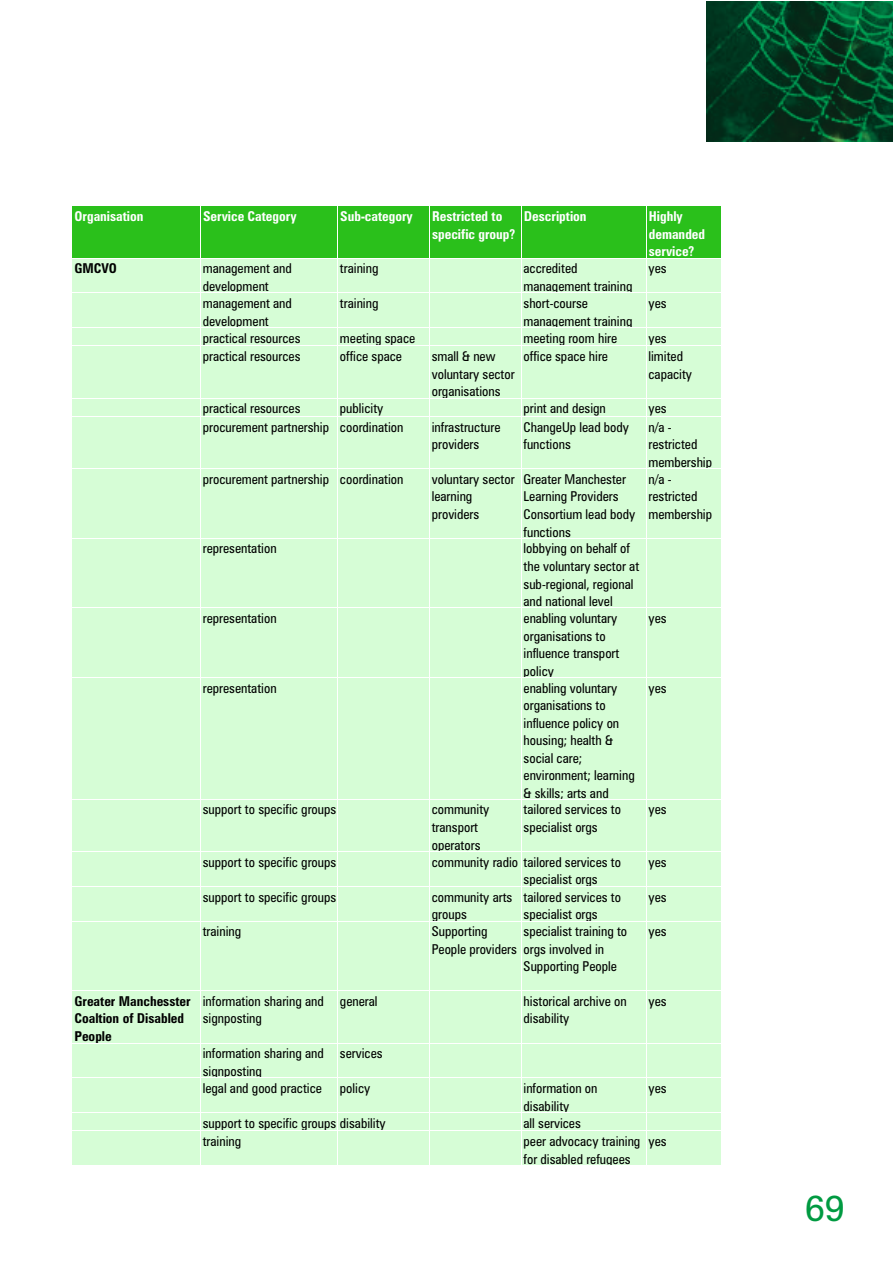
<style>
.page{position:relative;width:893px;height:1263px;background:#fff}
.page>*{position:absolute;margin:0;border:0;box-sizing:border-box;transform-origin:0 0}
.t1{font:36px "Zurich BT";color:#009a41}
.t2{font:condensed 13.65px/17.5px "Zurich BT";color:#000}
.t3{font:700 condensed 13.65px/17.5px "Zurich BT";color:#fff}
.t4{font:700 condensed 13.65px/17.5px "Zurich BT";color:#000}
</style>
<div class="page">
<div style="left:72px;top:206px;width:649px;height:52px;background:#2ac01b"></div>
<div style="left:72px;top:258px;width:649px;height:908px;background:#d6fdd6"></div>
<hr style="left:200px;top:206px;width:1px;height:960px;background:#fff">
<hr style="left:337px;top:206px;width:1px;height:960px;background:#fff">
<hr style="left:429px;top:206px;width:1px;height:960px;background:#fff">
<hr style="left:521px;top:206px;width:1px;height:960px;background:#fff">
<hr style="left:645px;top:206px;width:1px;height:960px;background:#fff">
<hr style="left:72px;top:258px;width:650px;height:1px;background:#fff">
<hr style="left:72px;top:292px;width:650px;height:1px;background:#fff">
<hr style="left:72px;top:327px;width:650px;height:1px;background:#fff">
<hr style="left:72px;top:345px;width:650px;height:1px;background:#fff">
<hr style="left:72px;top:398px;width:650px;height:1px;background:#fff">
<hr style="left:72px;top:416px;width:650px;height:1px;background:#fff">
<hr style="left:72px;top:468px;width:650px;height:1px;background:#fff">
<hr style="left:72px;top:538px;width:650px;height:1px;background:#fff">
<hr style="left:72px;top:607px;width:650px;height:1px;background:#fff">
<hr style="left:72px;top:677px;width:650px;height:1px;background:#fff">
<hr style="left:72px;top:799px;width:650px;height:1px;background:#fff">
<hr style="left:72px;top:851px;width:650px;height:1px;background:#fff">
<hr style="left:72px;top:886px;width:650px;height:1px;background:#fff">
<hr style="left:72px;top:921px;width:650px;height:1px;background:#fff">
<hr style="left:72px;top:990px;width:650px;height:1px;background:#fff">
<hr style="left:72px;top:1043px;width:650px;height:1px;background:#fff">
<hr style="left:72px;top:1077px;width:650px;height:1px;background:#fff">
<hr style="left:72px;top:1112px;width:650px;height:1px;background:#fff">
<hr style="left:72px;top:1130px;width:650px;height:1px;background:#fff">
<hr style="left:72px;top:1165px;width:650px;height:1px;background:#fff">
<img style="left:706px;top:2px;width:186px;height:140px">
<p class="t3" style="left:74px;top:207px;width:71px">Organisation</p>
<p class="t3" style="left:203px;top:207px;width:95px">Service Category</p>
<p class="t3" style="left:340px;top:207px;width:74px">Sub-category</p>
<p class="t3" style="left:432px;top:207px;width:85px">Restricted to specific group?</p>
<p class="t3" style="left:524px;top:207px;width:64px">Description</p>
<p class="t3" style="left:648px;top:207px;width:58px">Highly demanded service?</p>
<p class="t4" style="left:74px;top:260px;width:44px">GMCVO</p>
<p class="t2" style="left:203px;top:261px;width:91px">management and development</p>
<p class="t2" style="left:340px;top:261px;width:40px">training</p>
<p class="t2" style="left:523px;top:261px;width:110px">accredited management training</p>
<p class="t2" style="left:648px;top:261px;width:20px">yes</p>
<p class="t2" style="left:203px;top:296px;width:91px">management and development</p>
<p class="t2" style="left:340px;top:296px;width:40px">training</p>
<p class="t2" style="left:523px;top:296px;width:110px">short-course management training</p>
<p class="t2" style="left:648px;top:296px;width:20px">yes</p>
<p class="t2" style="left:203px;top:331px;width:99px">practical resources</p>
<p class="t2" style="left:340px;top:331px;width:77px">meeting space</p>
<p class="t2" style="left:523px;top:331px;width:95px">meeting room hire</p>
<p class="t2" style="left:648px;top:331px;width:20px">yes</p>
<p class="t2" style="left:203px;top:349px;width:99px">practical resources</p>
<p class="t2" style="left:340px;top:349px;width:64px">office space</p>
<p class="t2" style="left:431px;top:349px;width:84px">small &amp; new voluntary sector organisations</p>
<p class="t2" style="left:523px;top:349px;width:86px">office space hire</p>
<p class="t2" style="left:648px;top:349px;width:45px">limited capacity</p>
<p class="t2" style="left:203px;top:401px;width:99px">practical resources</p>
<p class="t2" style="left:340px;top:401px;width:45px">publicity</p>
<p class="t2" style="left:523px;top:401px;width:84px">print and design</p>
<p class="t2" style="left:648px;top:401px;width:20px">yes</p>
<p class="t2" style="left:203px;top:420px;width:202px">procurement partnership coordination</p>
<p class="t2" style="left:432px;top:420px;width:70px">infrastructure providers</p>
<p class="t2" style="left:523px;top:420px;width:107px">ChangeUp lead body functions</p>
<p class="t2" style="left:648px;top:420px;width:65px">n/a - restricted membership</p>
<p class="t2" style="left:203px;top:472px;width:202px">procurement partnership coordination</p>
<p class="t2" style="left:432px;top:472px;width:84px">voluntary sector learning providers</p>
<p class="t2" style="left:523px;top:472px;width:113px">Greater Manchester<br>Learning Providers<br>Consortium lead body functions</p>
<p class="t2" style="left:648px;top:472px;width:65px">n/a - restricted membership</p>
<p class="t2" style="left:203px;top:541px;width:75px">representation</p>
<p class="t2" style="left:523px;top:541px;width:117px">lobbying on behalf of the voluntary sector at sub-regional, regional and national level</p>
<p class="t2" style="left:203px;top:611px;width:75px">representation</p>
<p class="t2" style="left:523px;top:611px;width:97px">enabling voluntary organisations to influence transport policy</p>
<p class="t2" style="left:648px;top:611px;width:20px">yes</p>
<p class="t2" style="left:203px;top:681px;width:75px">representation</p>
<p class="t2" style="left:523px;top:681px;width:113px">enabling voluntary organisations to influence policy on housing; health &amp; social care; environment; learning &amp; skills; arts and</p>
<p class="t2" style="left:648px;top:681px;width:20px">yes</p>
<p class="t2" style="left:203px;top:802px;width:135px">support to specific groups</p>
<p class="t2" style="left:431px;top:802px;width:59px">community transport operators</p>
<p class="t2" style="left:523px;top:802px;width:99px">tailored services to specialist orgs</p>
<p class="t2" style="left:648px;top:802px;width:20px">yes</p>
<p class="t2" style="left:203px;top:855px;width:135px">support to specific groups</p>
<p class="t2" style="left:523px;top:855px;width:99px;text-indent:-92px">community radio tailored services to specialist orgs</p>
<p class="t2" style="left:648px;top:855px;width:20px">yes</p>
<p class="t2" style="left:203px;top:890px;width:135px">support to specific groups</p>
<p class="t2" style="left:432px;top:890px;width:82px">community arts groups</p>
<p class="t2" style="left:523px;top:890px;width:99px">tailored services to specialist orgs</p>
<p class="t2" style="left:648px;top:890px;width:20px">yes</p>
<p class="t2" style="left:203px;top:924px;width:40px">training</p>
<p class="t2" style="left:432px;top:924px;width:87px">Supporting<br>People providers</p>
<p class="t2" style="left:523px;top:924px;width:105px">specialist training to orgs involved in<br>Supporting People</p>
<p class="t2" style="left:648px;top:924px;width:20px">yes</p>
<p class="t4" style="left:74px;top:992px;width:118px">Greater Manchesster<br>Coaltion of Disabled<br>People</p>
<p class="t2" style="left:203px;top:994px;width:122px">information sharing and signposting</p>
<p class="t2" style="left:340px;top:994px;width:39px">general</p>
<p class="t2" style="left:523px;top:994px;width:105px">historical archive on disability</p>
<p class="t2" style="left:648px;top:994px;width:20px">yes</p>
<p class="t2" style="left:203px;top:1046px;width:122px">information sharing and signposting</p>
<p class="t2" style="left:340px;top:1046px;width:44px">services</p>
<p class="t2" style="left:203px;top:1081px;width:121px">legal and good practice</p>
<p class="t2" style="left:340px;top:1081px;width:32px">policy</p>
<p class="t2" style="left:523px;top:1081px;width:75px">information on disability</p>
<p class="t2" style="left:648px;top:1081px;width:20px">yes</p>
<p class="t2" style="left:203px;top:1116px;width:184px">support to specific groups disability</p>
<p class="t2" style="left:523px;top:1116px;width:59px">all services</p>
<p class="t2" style="left:203px;top:1134px;width:40px">training</p>
<p class="t2" style="left:523px;top:1134px;width:118px">peer advocacy training for disabled refugees</p>
<p class="t2" style="left:648px;top:1134px;width:20px">yes</p>
<h1 class="t1" style="left:805px;top:1195px;width:41px">69</h1>
</div>
